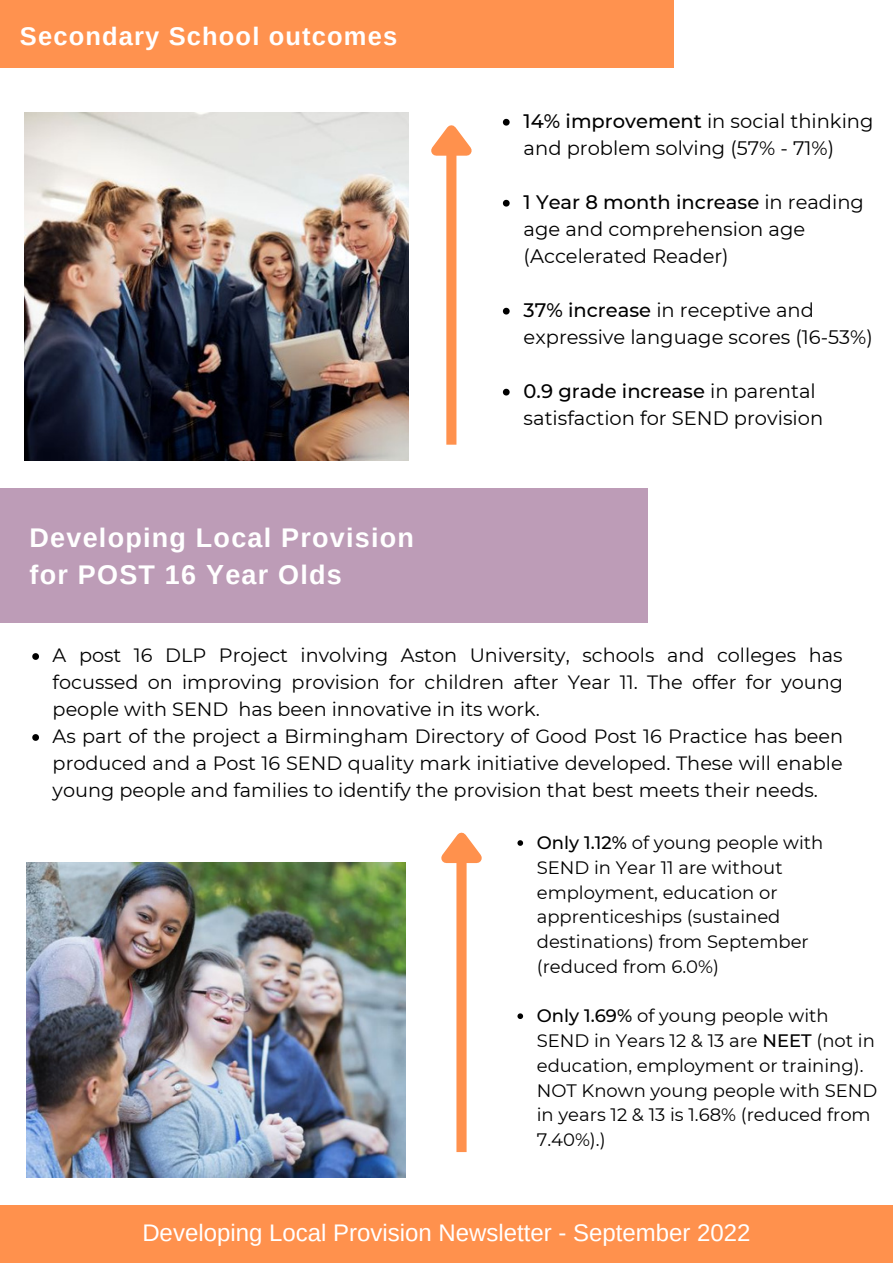
<style>
.page{position:relative;width:893px;height:1264px;background:#fff}
.page>*{position:absolute;margin:0;border:0;box-sizing:border-box;transform-origin:0 0}
.t1{font:700 27px/37px "Arimo";letter-spacing:.045em;color:#fff}
.t2{font:700 25.5px "Arimo";letter-spacing:.045em;color:#fff}
.t3{font:24px "Arimo";color:#fff}
.t4{font:19.5px/27px "Montserrat";color:#000}
.t5{font:19.2px/27px "Montserrat";color:#000}
.t6{font:18px/24.8px "Montserrat";color:#000}
.s1{font-weight:500}
</style>
<div class="page">
<div style="left:0;top:0;width:673px;height:68px;background:#ff914d"></div>
<div style="left:0;top:1205px;width:892px;height:57px;background:#ff914d"></div>
<div style="left:0;top:488px;width:647px;height:134px;background:#bd9cb7"></div>
<div style="left:446px;top:153px;width:10px;height:291px;background:#ff914d"></div>
<svg style="left:431px;top:125px;width:41px;height:40px"></svg>
<img style="left:27px;top:862px;width:379px;height:315px">
<div style="left:456px;top:860px;width:10px;height:292px;background:#ff914d"></div>
<svg style="left:441px;top:832px;width:41px;height:40px"></svg>
<img style="left:24px;top:112px;width:385px;height:349px">
<svg style="left:503px;top:119px;width:6px;height:7px"></svg>
<svg style="left:503px;top:200px;width:6px;height:6px"></svg>
<svg style="left:503px;top:308px;width:6px;height:6px"></svg>
<svg style="left:503px;top:389px;width:6px;height:6px"></svg>
<svg style="left:32px;top:653px;width:7px;height:7px"></svg>
<svg style="left:32px;top:734px;width:7px;height:6px"></svg>
<svg style="left:517px;top:840px;width:6px;height:5px"></svg>
<svg style="left:517px;top:1013px;width:6px;height:6px"></svg>
<h2 class="t2" style="left:20px;top:22px;width:379px">Secondary School outcomes</h2>
<h1 class="t1" style="left:30px;top:519px;width:386px">Developing Local Provision for POST 16 Year Olds</h1>
<p class="t4" style="left:523px;top:107px;width:351px"><span class="s1">14% improvement</span> in social thinking and problem solving (57% - 71%)</p>
<p class="t4" style="left:523px;top:188px;width:342px"><span class="s1">1 Year 8 month increase</span> in reading age and comprehension age (Accelerated Reader)</p>
<p class="t4" style="left:523px;top:296px;width:350px"><span class="s1">37% increase</span> in receptive and expressive language scores (16-53%)</p>
<p class="t4" style="left:523px;top:377px;width:301px"><span class="s1">0.9 grade increase</span> in parental satisfaction for SEND provision</p>
<p class="t5" style="left:53px;top:641px;width:792px">A post 16 DLP Project involving Aston University, schools and colleges has focussed on improving provision for children after Year 11. The offer for young people with SEND has been innovative in its work.<br>As part of the project a Birmingham Directory of Good Post 16 Practice has been produced and a Post 16 SEND quality mark initiative developed. These will enable young people and families to identify the provision that best meets their needs.</p>
<p class="t6" style="left:536px;top:830px;width:288px"><span class="s1">Only 1.12%</span> of young people with<br>SEND in Year 11 are without employment, education or apprenticeships (sustained destinations) from September (reduced from 6.0%)</p>
<p class="t6" style="left:536px;top:1003px;width:342px"><span class="s1">Only 1.69%</span> of young people with<br>SEND in Years 12 &amp; 13 are <span class="s1">NEET</span> (not in education, employment or training).<br>NOT Known young people with SEND in years 12 &amp; 13 is 1.68% (reduced from<br>7.40%).)</p>
<p class="t3" style="left:142px;top:1219px;width:609px">Developing Local Provision Newsletter - September 2022</p>
</div>
